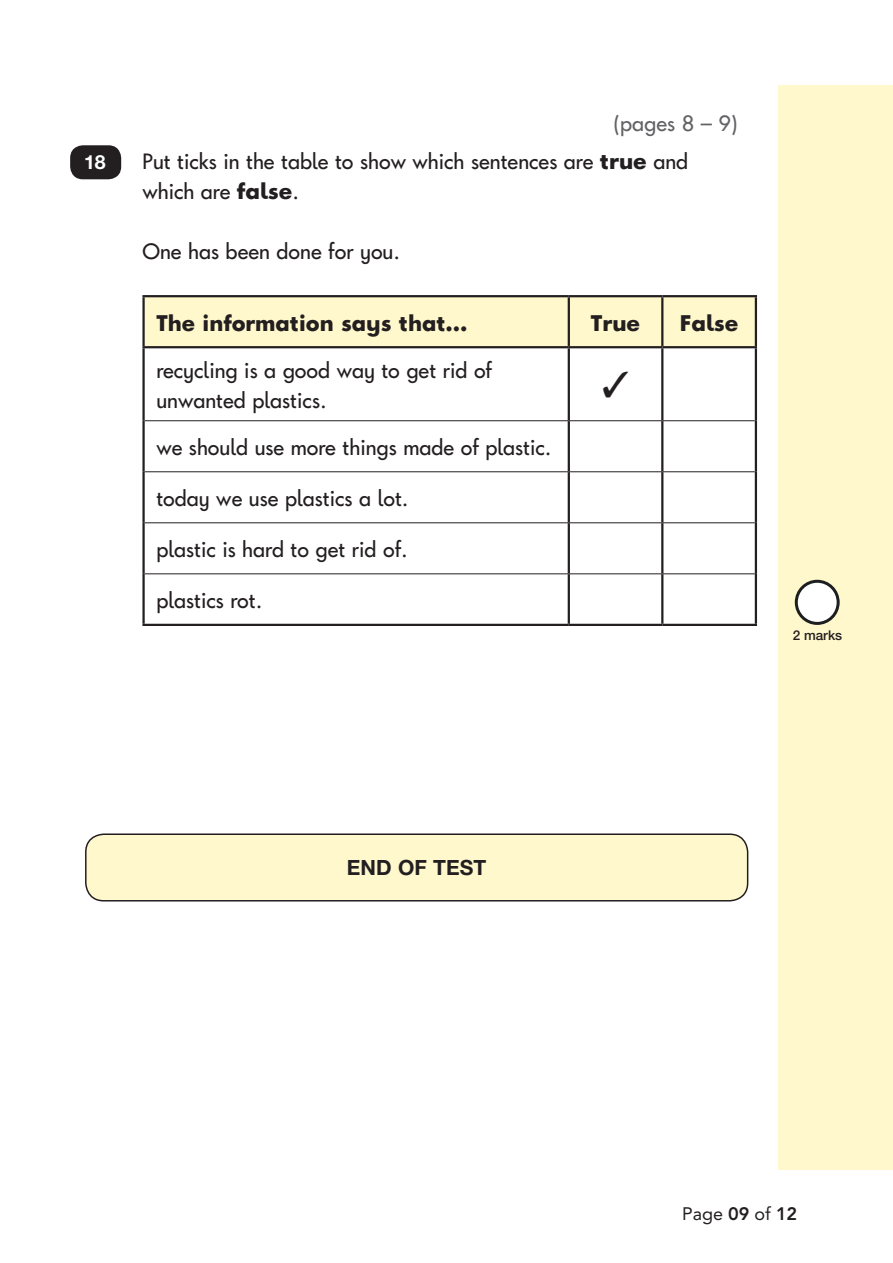
<style>
.page{position:relative;width:893px;height:1263px;background:#fff}
.page>*{position:absolute;margin:0;border:0;box-sizing:border-box;transform-origin:0 0}
.t1{font:22.5px/38.5px "Keystageone";color:#231f20}
.t2{font:700 22.5px "Keystageone";color:#231f20}
.Lozenge_Style{font:700 21px "Helvetica Neue LT Std";color:#231f20}
.t3{font:700 19.5px "Helvetica Neue LT Std";color:#fff}
.t4{font:18px "Avenir LT Std";color:#231f20}
.t5{font:500 13.5px "Helvetica Neue LT Std";color:#231f20}
.s1{color:#636366}
.s2{font-weight:700}
.s3{font-weight:800}
</style>
<div class="page">
<div style="left:778px;top:85px;width:115px;height:1084px;background:#fff8cc"></div>
<div style="left:145px;top:297px;width:610px;height:49px;background:#fff8cc"></div>
<hr style="left:142px;top:295px;width:427px;height:2px;background:#231f20">
<hr style="left:142px;top:297px;width:3px;height:49px;background:#231f20">
<hr style="left:569px;top:295px;width:93px;height:2px;background:#231f20">
<hr style="left:568px;top:297px;width:2px;height:49px;background:#231f20">
<hr style="left:662px;top:295px;width:95px;height:2px;background:#231f20">
<hr style="left:661px;top:297px;width:2px;height:49px;background:#231f20">
<hr style="left:755px;top:297px;width:2px;height:49px;background:#231f20">
<hr style="left:142px;top:346px;width:427px;height:2px;background:#231f20">
<hr style="left:569px;top:346px;width:93px;height:2px;background:#231f20">
<hr style="left:662px;top:346px;width:95px;height:2px;background:#231f20">
<hr style="left:142px;top:348px;width:3px;height:73px;background:#231f20">
<hr style="left:568px;top:348px;width:2px;height:72px;background:#231f20">
<hr style="left:661px;top:348px;width:2px;height:72px;background:#231f20">
<hr style="left:755px;top:348px;width:2px;height:73px;background:#231f20">
<hr style="left:142px;top:421px;width:3px;height:51px;background:#231f20">
<hr style="left:568px;top:421px;width:2px;height:50px;background:#231f20">
<hr style="left:661px;top:421px;width:2px;height:50px;background:#231f20">
<hr style="left:755px;top:421px;width:2px;height:51px;background:#231f20">
<hr style="left:142px;top:472px;width:3px;height:51px;background:#231f20">
<hr style="left:568px;top:472px;width:2px;height:50px;background:#231f20">
<hr style="left:661px;top:472px;width:2px;height:50px;background:#231f20">
<hr style="left:755px;top:472px;width:2px;height:51px;background:#231f20">
<hr style="left:142px;top:523px;width:3px;height:51px;background:#231f20">
<hr style="left:568px;top:523px;width:2px;height:50px;background:#231f20">
<hr style="left:661px;top:523px;width:2px;height:50px;background:#231f20">
<hr style="left:755px;top:523px;width:2px;height:51px;background:#231f20">
<hr style="left:142px;top:574px;width:3px;height:50px;background:#231f20">
<hr style="left:568px;top:574px;width:2px;height:50px;background:#231f20">
<hr style="left:661px;top:574px;width:2px;height:50px;background:#231f20">
<hr style="left:755px;top:574px;width:2px;height:50px;background:#231f20">
<hr style="left:142px;top:624px;width:427px;height:2px;background:#231f20">
<hr style="left:569px;top:624px;width:93px;height:2px;background:#231f20">
<hr style="left:662px;top:624px;width:95px;height:2px;background:#231f20">
<hr style="left:145px;top:522px;width:424px;height:1px;background:#231f20">
<hr style="left:569px;top:522px;width:93px;height:1px;background:#231f20">
<hr style="left:662px;top:522px;width:93px;height:1px;background:#231f20">
<hr style="left:145px;top:573px;width:424px;height:1px;background:#231f20">
<hr style="left:569px;top:573px;width:93px;height:1px;background:#231f20">
<hr style="left:662px;top:573px;width:93px;height:1px;background:#231f20">
<hr style="left:145px;top:471px;width:424px;height:1px;background:#231f20">
<hr style="left:569px;top:471px;width:93px;height:1px;background:#231f20">
<hr style="left:662px;top:471px;width:93px;height:1px;background:#231f20">
<hr style="left:569px;top:420px;width:93px;height:1px;background:#231f20">
<hr style="left:662px;top:420px;width:93px;height:1px;background:#231f20">
<hr style="left:145px;top:420px;width:424px;height:1px;background:#231f20">
<div style="left:70px;top:145px;width:51px;height:34px;background:#231f20;border-radius:13px"></div>
<div style="left:796px;top:581px;width:42px;height:42px;background:#fff;border-radius:50%"></div>
<div style="left:795px;top:580px;width:45px;height:45px;border:3px solid #1d1e1f;border-radius:50%"></div>
<div style="left:86px;top:834px;width:662px;height:67px;background:#fff8cc;border-radius:18px"></div>
<div style="left:85px;top:833px;width:663px;height:68px;border:2px solid #231f20;border-radius:18px"></div>
<p class="t3" style="left:84px;top:150px;width:23px">18</p>
<p class="t1" style="left:142px;top:105px;width:597px;text-indent:471px"><span class="s1">(pages 8 – 9)<br></span>Put ticks in the table to show which sentences are <span class="s2">true</span> and</p>
<p class="t1" style="left:142px;top:174px;width:158px">which are <span class="s2">false</span>.</p>
<p class="t1" style="left:142px;top:234px;width:259px">One has been done for you.</p>
<p class="t2" style="left:156px;top:313px;width:313px">The information says that…</p>
<p class="t2" style="left:591px;top:313px;width:51px">True</p>
<p class="t2" style="left:680px;top:313px;width:60px">False</p>
<p class="t1" style="left:156px;top:357px;width:337px;line-height:30px">recycling is a good way to get rid of unwanted plastics.</p>
<p class="t1" style="left:156px;top:430px;width:397px">we should use more things made of plastic.</p>
<p class="t1" style="left:156px;top:481px;width:254px">today we use plastics a lot.</p>
<p class="t1" style="left:156px;top:532px;width:253px">plastic is hard to get rid of.</p>
<p class="t1" style="left:156px;top:583px;width:107px">plastics rot.</p>
<p class="t5" style="left:793px;top:627px;width:51px">2 marks</p>
<p class="Lozenge_Style" style="left:347px;top:854px;width:141px">END OF TEST</p>
<p class="t4" style="left:682px;top:1204px;width:117px">Page <span class="s3">09</span> of <span class="s3">12</span></p>
</div>
